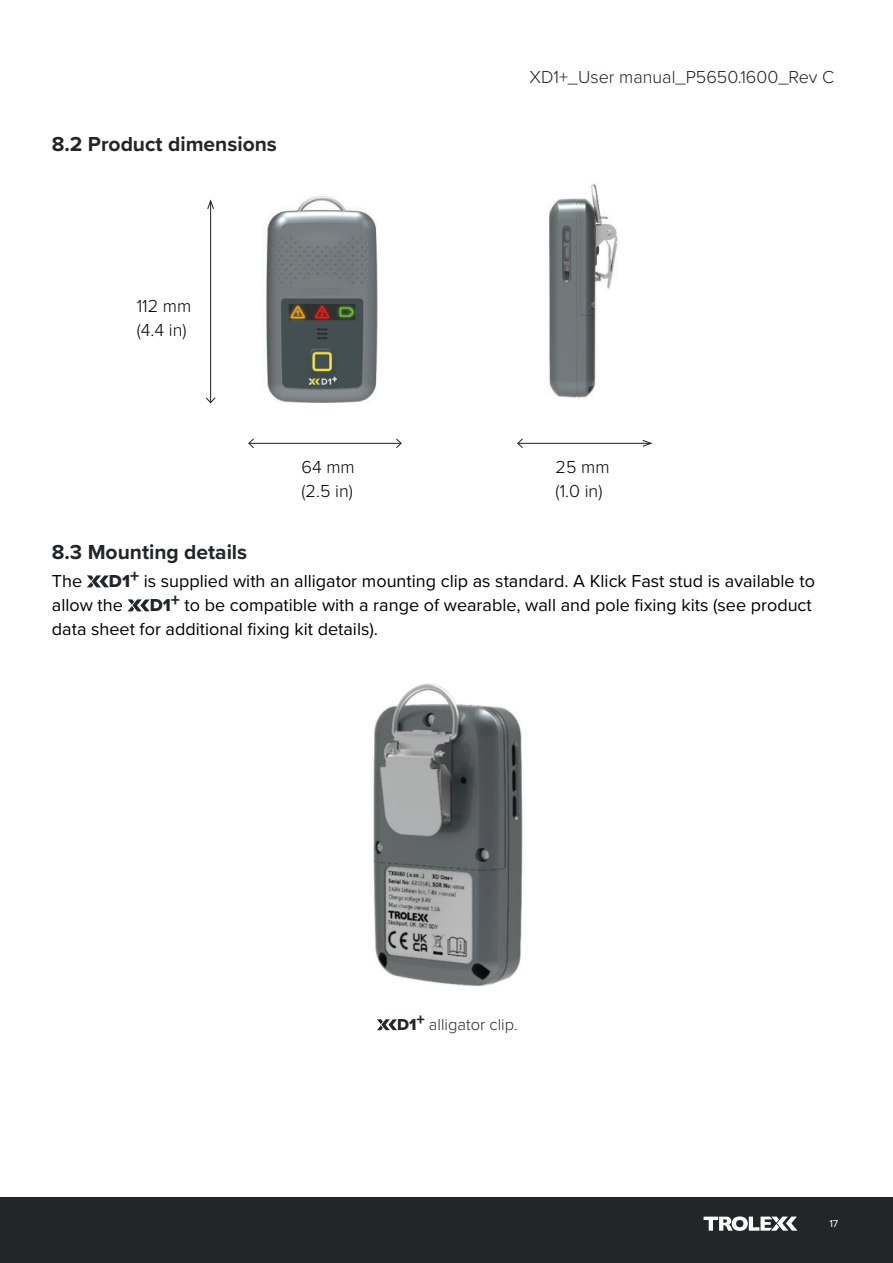
<style>
.page{position:relative;width:893px;height:1263px;background:#fff}
.page>*{position:absolute;margin:0;border:0;box-sizing:border-box;transform-origin:0 0}
.t1{font:700 21px "Proxima Nova";color:#222629}
.t2{font:18px/24px "Proxima Nova";color:#000}
.t3{font:300 18px/24px "Proxima Nova";color:#000}
.t4{font:300 18px "Proxima Nova";color:#231f20}
.t5{font:300 16.5px "Proxima Nova";color:#222629}
.t6{font:10.5px "Proxima Nova";color:#fff}
.s1{font-family:"Proxima Nova Extrabld";color:#212629}
.s2{font-family:"Proxima Nova Extrabld";font-weight:400;color:#212629}
</style>
<div class="page">
<div style="left:0;top:1197px;width:893px;height:66px;background:#222629"></div>
<svg style="left:704px;top:1216px;width:93px;height:14px"></svg>
<hr style="left:518px;top:443px;width:133px;height:1px;background:#231f20">
<svg style="left:642px;top:440px;width:10px;height:7px"></svg>
<svg style="left:517px;top:438px;width:6px;height:10px"></svg>
<hr style="left:210px;top:201px;width:1px;height:202px;background:#231f20">
<svg style="left:207px;top:200px;width:7px;height:9px"></svg>
<svg style="left:206px;top:397px;width:10px;height:6px"></svg>
<hr style="left:249px;top:443px;width:152px;height:1px;background:#231f20">
<svg style="left:396px;top:438px;width:6px;height:10px"></svg>
<svg style="left:248px;top:438px;width:6px;height:10px"></svg>
<img style="left:266px;top:196px;width:112px;height:207px">
<img style="left:548px;top:183px;width:70px;height:215px">
<svg style="left:87px;top:575px;width:22px;height:12px"></svg>
<svg style="left:128px;top:599px;width:22px;height:12px"></svg>
<img style="left:373px;top:683px;width:150px;height:304px">
<svg style="left:377px;top:1019px;width:20px;height:11px"></svg>
<p class="t1" style="left:52px;top:133px;width:227px">8.2 Product dimensions</p>
<p class="t4" style="left:529px;top:68px;width:306px">XD1+_User manual_P5650.1600_Rev C</p>
<p class="t3" style="left:137px;top:294px;width:56px">112 mm (4.4 in)</p>
<p class="t3" style="left:301px;top:456px;width:55px">64 mm (2.5 in)</p>
<p class="t3" style="left:556px;top:456px;width:56px">25 mm (1.0 in)</p>
<p class="t1" style="left:52px;top:542px;width:197px">8.3 Mounting details</p>
<p class="t2" style="left:52px;top:570px;width:32px">The</p>
<p class="t2" style="left:52px;top:570px;width:765px;text-indent:57px"><span class="s1">D1</span><sup>+</sup> is supplied with an alligator mounting clip as standard. A Klick Fast stud is available to allow the</p>
<p class="t2" style="left:52px;top:594px;width:761px;text-indent:98px"><span class="s1">D1</span><sup>+</sup> to be compatible with a range of wearable, wall and pole fixing kits (see product data sheet for additional fixing kit details).</p>
<p class="t5" style="left:397px;top:1016px;width:122px"><span class="s2">D1</span><sup>+</sup> alligator clip.</p>
<p class="t6" style="left:829px;top:1219px;width:10px">17</p>
</div>
